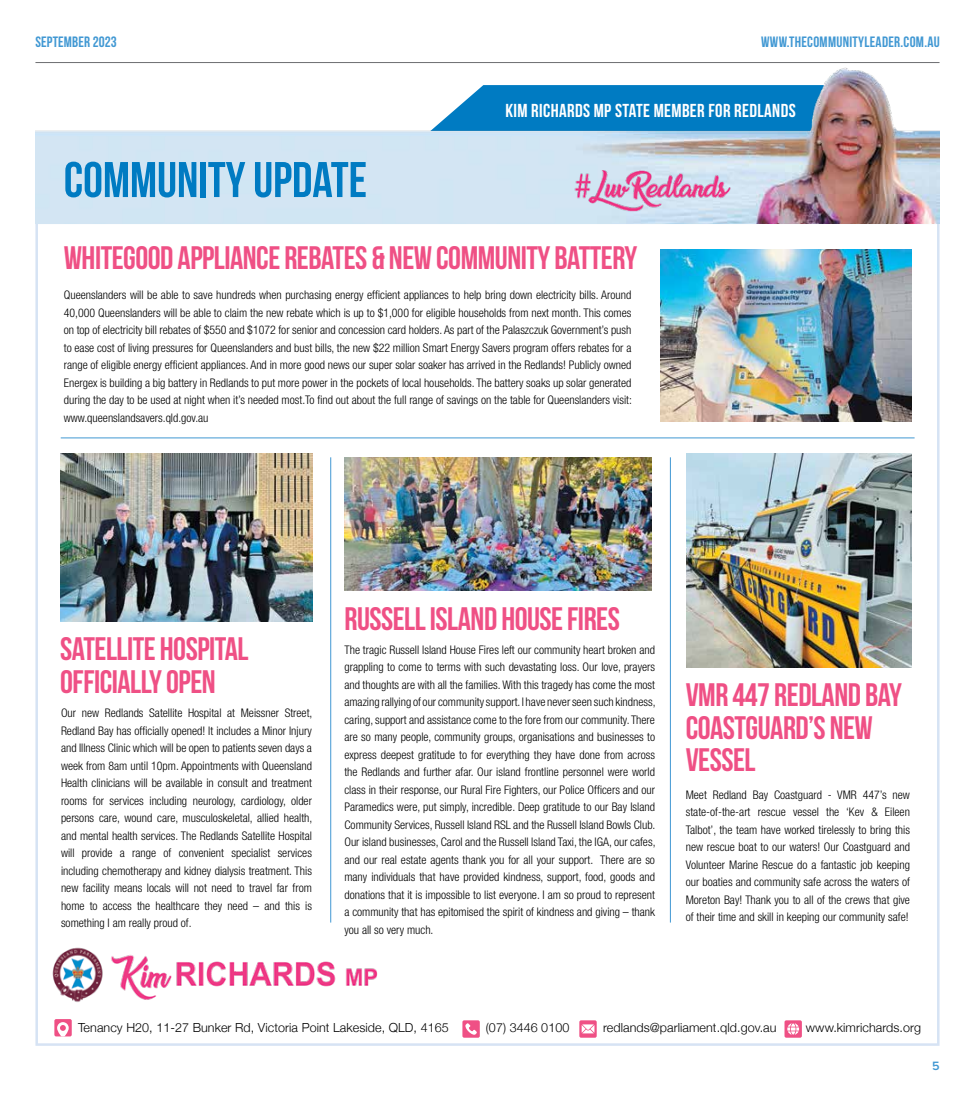
<style>
.page{position:relative;width:975px;height:1099px;background:#fff}
.page>*{position:absolute;margin:0;border:0;box-sizing:border-box;transform-origin:0 0}
.t1{font:50px "Bebas Neue";color:#007bc2}
.t2{font:32.5px/32.5px "Bebas Neue";letter-spacing:-.015em;color:#ef5085}
.t3{font:18.75px "Bebas Neue";letter-spacing:.02em;color:#fff}
.t4{font:15px "Bebas Neue";letter-spacing:.02em;color:#4198d3}
.t5{font:300 12.5px "Helvetica Neue";letter-spacing:.005em;color:#000}
.t6{font:600 12.5px "Proxima Nova";color:#4198d3}
.t7{font:300 condensed 11.88px/17.5px "Helvetica Neue LT Pro";color:#000;text-align:justify}
</style>
<div class="page">
<hr style="left:35px;top:62px;width:904px;height:1px;background:#6d6e71">
<hr style="left:61px;top:437px;width:853px;height:1px;background:#4198d3">
<hr style="left:330px;top:457px;width:1px;height:465px;background:#4198d3">
<hr style="left:670px;top:457px;width:1px;height:465px;background:#4198d3">
<img style="left:60px;top:454px;width:252px;height:167px">
<img style="left:660px;top:249px;width:251px;height:173px">
<img style="left:687px;top:454px;width:224px;height:213px">
<img style="left:344px;top:457px;width:307px;height:133px">
<img style="left:52px;top:947px;width:326px;height:55px">
<div style="left:54px;top:1019px;width:18px;height:17px;background:#ef5085;border-radius:2px"></div>
<svg style="left:57px;top:1022px;width:12px;height:14px"></svg>
<div style="left:462px;top:1020px;width:18px;height:17px;background:#ef5085;border-radius:2px"></div>
<svg style="left:465px;top:1023px;width:12px;height:12px"></svg>
<svg style="left:579px;top:1020px;width:17px;height:17px"></svg>
<svg style="left:581px;top:1024px;width:13px;height:9px"></svg>
<div style="left:784px;top:1020px;width:17px;height:17px;background:#ef5085;border-radius:2px"></div>
<svg style="left:787px;top:1023px;width:12px;height:11px"></svg>
<img style="left:35px;top:67px;width:904px;height:156px">
<img style="left:562px;top:161px;width:186px;height:60px">
<p class="t4" style="left:35px;top:33px;width:83px">SEPTEMBER 2023</p>
<p class="t4" style="left:761px;top:33px;width:180px">WWW.THECOMMUNITYLEADER.COM.AU</p>
<h1 class="t1" style="left:64px;top:152px;width:305px">COMMUNITY UPDATE</h1>
<h3 class="t3" style="left:505px;top:100px;width:292px">KIM RICHARDS MP STATE MEMBER FOR REDLANDS</h3>
<h2 class="t2" style="left:64px;top:241px;width:575px">WHITEGOOD APPLIANCE REBATES &amp; NEW COMMUNITY BATTERY</h2>
<p class="t7" style="left:64px;top:286px;width:569px">Queenslanders will be able to save hundreds when purchasing energy efficient appliances to help bring down electricity bills. Around 40,000 Queenslanders will be able to claim the new rebate which is up to $1,000 for eligible households from next month. This comes on top of electricity bill rebates of $550 and $1072 for senior and concession card holders. As part of the Palaszczuk Government’s push to ease cost of living pressures for Queenslanders and bust bills, the new $22 million Smart Energy Savers program offers rebates for a range of eligible energy efficient appliances. And in more good news our super solar soaker has arrived in the Redlands! Publicly owned Energex is building a big battery in Redlands to put more power in the pockets of local households. The battery soaks up solar generated during the day to be used at night when it’s needed most.To find out about the full range of savings on the table for Queenslanders visit: www.queenslandsavers.qld.gov.au</p>
<h2 class="t2" style="left:60px;top:632px;width:190px">SATELLITE HOSPITAL<br>OFFICIALLY OPEN</h2>
<p class="t7" style="left:61px;top:704px;width:253px">Our new Redlands Satellite Hospital at Meissner Street, Redland Bay has officially opened! It includes a Minor Injury and Illness Clinic which will be open to patients seven days a week from 8am until 10pm. Appointments with Queensland Health clinicians will be available in consult and treatment rooms for services including neurology, cardiology, older persons care, wound care, musculoskeletal, allied health, and mental health services. The Redlands Satellite Hospital will provide a range of convenient specialist services including chemotherapy and kidney dialysis treatment. This new facility means locals will not need to travel far from home to access the healthcare they need – and this is something I am really proud of.</p>
<h2 class="t2" style="left:344px;top:602px;width:277px">RUSSELL ISLAND HOUSE FIRES</h2>
<p class="t7" style="left:344px;top:640px;width:312px">The tragic Russell Island House Fires left our community heart broken and grappling to come to terms with such devastating loss. Our love, prayers and thoughts are with all the families. With this tragedy has come the most amazing rallying of our community support. I have never seen such kindness, caring, support and assistance come to the fore from our community. There are so many people, community groups, organisations and businesses to express deepest gratitude to for everything they have done from across the Redlands and further afar. Our island frontline personnel were world class in their response, our Rural Fire Fighters, our Police Officers and our Paramedics were, put simply, incredible. Deep gratitude to our Bay Island Community Services, Russell Island RSL and the Russell Island Bowls Club.<br>Our island businesses, Carol and the Russell Island Taxi, the IGA, our cafes, and our real estate agents thank you for all your support. There are so many individuals that have provided kindness, support, food, goods and donations that it is impossible to list everyone. I am so proud to represent a community that has epitomised the spirit of kindness and giving – thank you all so very much.</p>
<h2 class="t2" style="left:685px;top:678px;width:218px">VMR 447 REDLAND BAY<br>COASTGUARD’S NEW<br>VESSEL</h2>
<p class="t7" style="left:685px;top:785px;width:226px">Meet Redland Bay Coastguard - VMR 447’s new state-of-the-art rescue vessel the ‘Kev &amp; Eileen Talbot’, the team have worked tirelessly to bring this new rescue boat to our waters! Our Coastguard and Volunteer Marine Rescue do a fantastic job keeping our boaties and community safe across the waters of Moreton Bay! Thank you to all of the crews that give of their time and skill in keeping our community safe!</p>
<p class="t5" style="left:78px;top:1017px;width:372px">Tenancy H20, 11-27 Bunker Rd, Victoria Point Lakeside, QLD, 4165</p>
<p class="t5" style="left:486px;top:1017px;width:85px">(07) 3446 0100</p>
<p class="t5" style="left:603px;top:1017px;width:175px">redlands@parliament.qld.gov.au</p>
<p class="t5" style="left:806px;top:1017px;width:117px">www.kimrichards.org</p>
<p class="t6" style="left:931px;top:1056px;width:9px">5</p>
</div>
